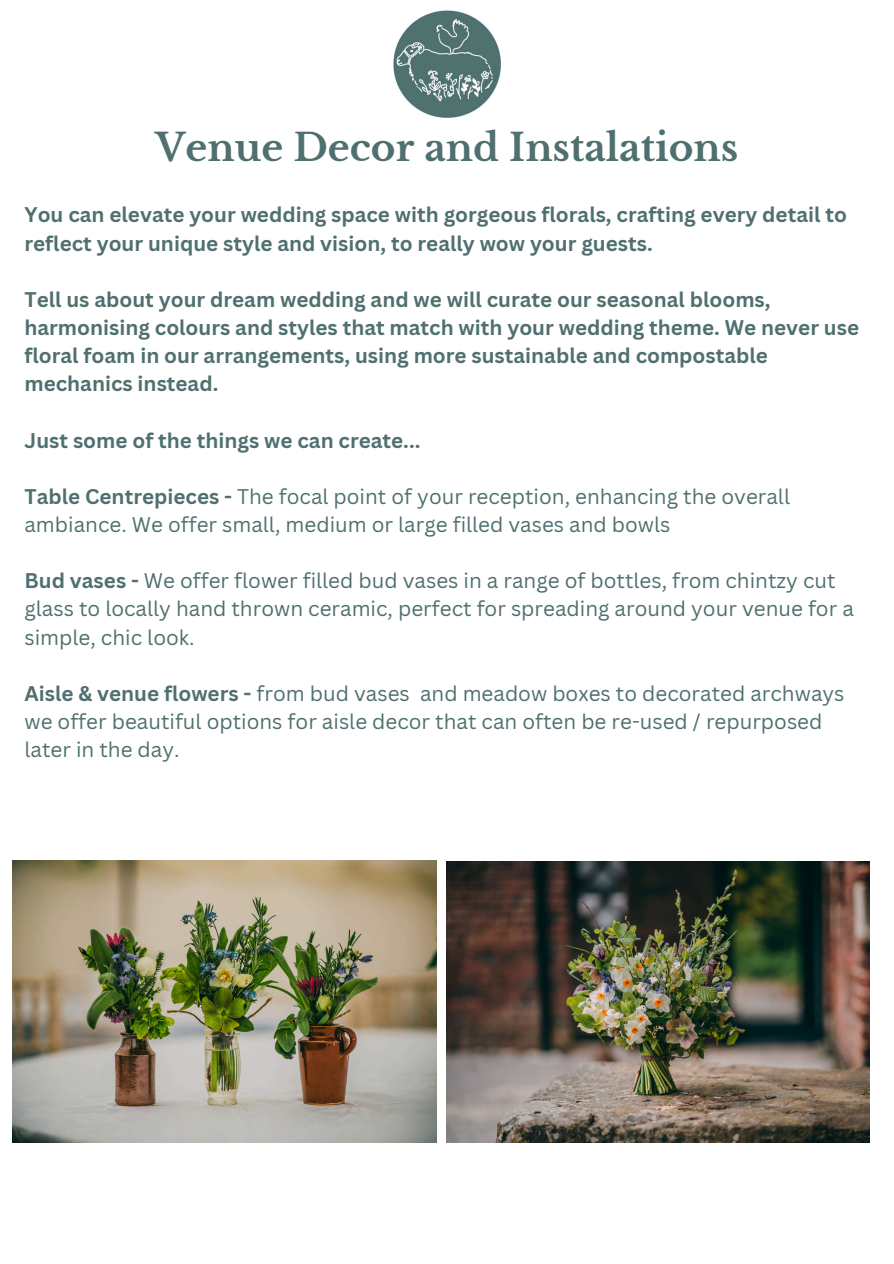
<style>
.page{position:relative;width:894px;height:1264px;background:#fff}
.page>*{position:absolute;margin:0;border:0;box-sizing:border-box;transform-origin:0 0}
.t1{font:700 37.5px "Libre Baskerville";color:#4f706f}
.t2{font:20.7px/28.2px "Canva Sans";color:#4f706f}
.t3{font:700 20.7px/28.2px "Canva Sans";color:#4f706f}
.s1{font-weight:700}
</style>
<div class="page">
<img style="left:393px;top:10px;width:107px;height:107px">
<img style="left:13px;top:860px;width:423px;height:282px">
<img style="left:446px;top:861px;width:422px;height:281px">
<p class="t1" style="left:155px;top:124px;width:584px">Venue Decor and Instalations</p>
<h1 class="t3" style="left:24px;top:200px;width:823px">You can elevate your wedding space with gorgeous florals, crafting every detail to reflect your unique style and vision, to really wow your guests.</h1>
<h2 class="t3" style="left:24px;top:285px;width:835px">Tell us about your dream wedding and we will curate our seasonal blooms, harmonising colours and styles that match with your wedding theme. We never use floral foam in our arrangements, using more sustainable and compostable mechanics instead.</h2>
<h2 class="t3" style="left:24px;top:425px;width:397px">Just some of the things we can create...</h2>
<h2 class="t2" style="left:24px;top:481px;width:766px"><span class="s1">Table Centrepieces -</span> The focal point of your reception, enhancing the overall ambiance. We offer small, medium or large filled vases and bowls</h2>
<p class="t2" style="left:24px;top:566px;width:830px"><span class="s1">Bud vases -</span> We offer flower filled bud vases in a range of bottles, from chintzy cut glass to locally hand thrown ceramic, perfect for spreading around your venue for a simple, chic look.</p>
<p class="t2" style="left:24px;top:678px;width:821px"><span class="s1">Aisle &amp; venue flowers -</span> from bud vases and meadow boxes to decorated archways we offer beautiful options for aisle decor that can often be re-used / repurposed later in the day.</p>
</div>
